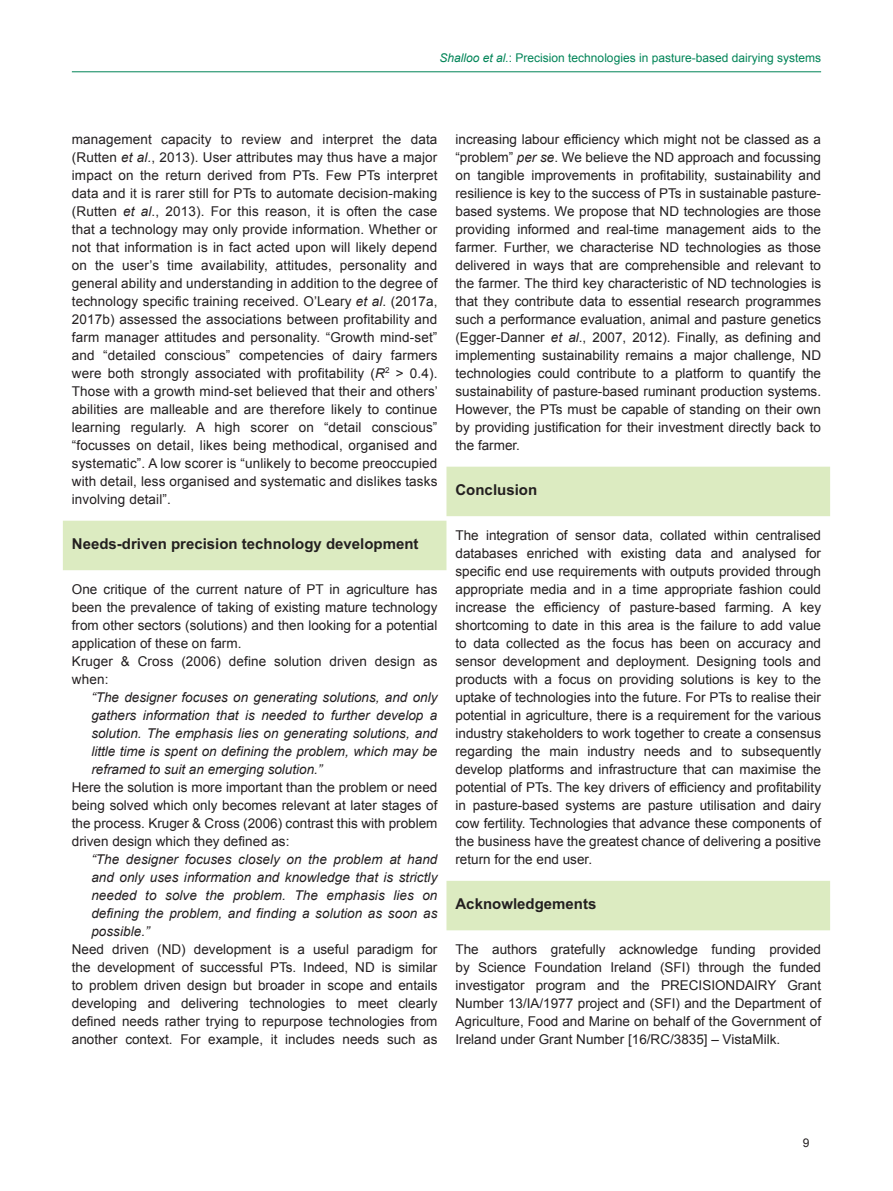
<style>
.page{position:relative;width:893px;height:1191px;background:#fff}
.page>*{position:absolute;margin:0;border:0;box-sizing:border-box;transform-origin:0 0}
.t1{font:700 15px "Arial";color:#231f20}
.t2{font:13.5px/18px "Arial";color:#231f20;text-align:justify}
.t3{font:italic 13.5px/18px "Arial";color:#231f20;text-align:justify}
.t4{font:12px "Arial";color:#008457}
.t5{font:12px "Arial";color:#231f20}
.s1{font-style:italic}
</style>
<div class="page">
<hr style="left:72px;top:71px;width:749px;height:1px;background:#008457">
<div style="left:63px;top:521px;width:383px;height:49px;background:#dcebc1"></div>
<div style="left:446px;top:467px;width:384px;height:49px;background:#dcebc1"></div>
<div style="left:446px;top:881px;width:384px;height:49px;background:#dcebc1"></div>
<p class="t4" style="left:440px;top:50px;width:383px"><span class="s1">Shalloo et al.</span>: Precision technologies in pasture-based dairying systems</p>
<p class="t2" style="left:72px;top:130px;width:368px">management capacity to review and interpret the data (Rutten <span class="s1">et al.</span>, 2013). User attributes may thus have a major impact on the return derived from PTs. Few PTs interpret data and it is rarer still for PTs to automate decision-making (Rutten <span class="s1">et al</span>., 2013). For this reason, it is often the case that a technology may only provide information. Whether or not that information is in fact acted upon will likely depend on the user’s time availability, attitudes, personality and general ability and understanding in addition to the degree of technology specific training received. O’Leary <span class="s1">et al</span>. (2017a, 2017b) assessed the associations between profitability and farm manager attitudes and personality. “Growth mind-set” and “detailed conscious” competencies of dairy farmers were both strongly associated with profitability (<span class="s1">R</span><sup>2</sup> &gt; 0.4).<br>Those with a growth mind-set believed that their and others’ abilities are malleable and are therefore likely to continue learning regularly. A high scorer on “detail conscious” “focusses on detail, likes being methodical, organised and systematic”. A low scorer is “unlikely to become preoccupied with detail, less organised and systematic and dislikes tasks involving detail”.</p>
<p class="t1" style="left:72px;top:535px;width:348px">Needs-driven precision technology development</p>
<p class="t2" style="left:72px;top:580px;width:367px;text-align:left">One critique of the current nature of PT in agriculture has been the prevalence of taking of existing mature technology from other sectors (solutions) and then looking for a potential application of these on farm.<br>Kruger &amp; Cross (2006) define solution driven design as when:</p>
<p class="t3" style="left:91px;top:688px;width:348px">“The designer focuses on generating solutions, and only gathers information that is needed to further develop a solution. The emphasis lies on generating solutions, and little time is spent on defining the problem, which may be reframed to suit an emerging solution.”</p>
<p class="t2" style="left:72px;top:778px;width:367px">Here the solution is more important than the problem or need being solved which only becomes relevant at later stages of the process. Kruger &amp; Cross (2006) contrast this with problem driven design which they defined as:</p>
<p class="t3" style="left:91px;top:850px;width:348px">“The designer focuses closely on the problem at hand and only uses information and knowledge that is strictly needed to solve the problem. The emphasis lies on defining the problem, and finding a solution as soon as possible.”</p>
<p class="t2" style="left:72px;top:940px;width:367px">Need driven (ND) development is a useful paradigm for the development of successful PTs. Indeed, ND is similar to problem driven design but broader in scope and entails developing and delivering technologies to meet clearly defined needs rather trying to repurpose technologies from another context. For example, it includes needs such as</p>
<p class="t2" style="left:455px;top:130px;width:367px">increasing labour efficiency which might not be classed as a “problem” <span class="s1">per se</span>. We believe the ND approach and focussing on tangible improvements in profitability, sustainability and resilience is key to the success of PTs in sustainable pasture&shy;based systems. We propose that ND technologies are those providing informed and real-time management aids to the farmer. Further, we characterise ND technologies as those delivered in ways that are comprehensible and relevant to the farmer. The third key characteristic of ND technologies is that they contribute data to essential research programmes such a performance evaluation, animal and pasture genetics (Egger-Danner <span class="s1">et al</span>., 2007, 2012). Finally, as defining and implementing sustainability remains a major challenge, ND technologies could contribute to a platform to quantify the sustainability of pasture-based ruminant production systems.<br>However, the PTs must be capable of standing on their own by providing justification for their investment directly back to the farmer.</p>
<p class="t1" style="left:455px;top:481px;width:83px">Conclusion</p>
<p class="t2" style="left:455px;top:526px;width:367px">The integration of sensor data, collated within centralised databases enriched with existing data and analysed for specific end use requirements with outputs provided through appropriate media and in a time appropriate fashion could increase the efficiency of pasture-based farming. A key shortcoming to date in this area is the failure to add value to data collected as the focus has been on accuracy and sensor development and deployment. Designing tools and products with a focus on providing solutions is key to the uptake of technologies into the future. For PTs to realise their potential in agriculture, there is a requirement for the various industry stakeholders to work together to create a consensus regarding the main industry needs and to subsequently develop platforms and infrastructure that can maximise the potential of PTs. The key drivers of efficiency and profitability in pasture-based systems are pasture utilisation and dairy cow fertility. Technologies that advance these components of the business have the greatest chance of delivering a positive return for the end user.</p>
<p class="t1" style="left:455px;top:895px;width:142px">Acknowledgements</p>
<p class="t2" style="left:455px;top:940px;width:367px">The authors gratefully acknowledge funding provided by Science Foundation Ireland (SFI) through the funded investigator program and the PRECISIONDAIRY Grant Number 13/IA/1977 project and (SFI) and the Department of Agriculture, Food and Marine on behalf of the Government of Ireland under Grant Number [16/RC/3835] – VistaMilk.</p>
<p class="t5" style="left:803px;top:1135px;width:8px">9</p>
</div>
